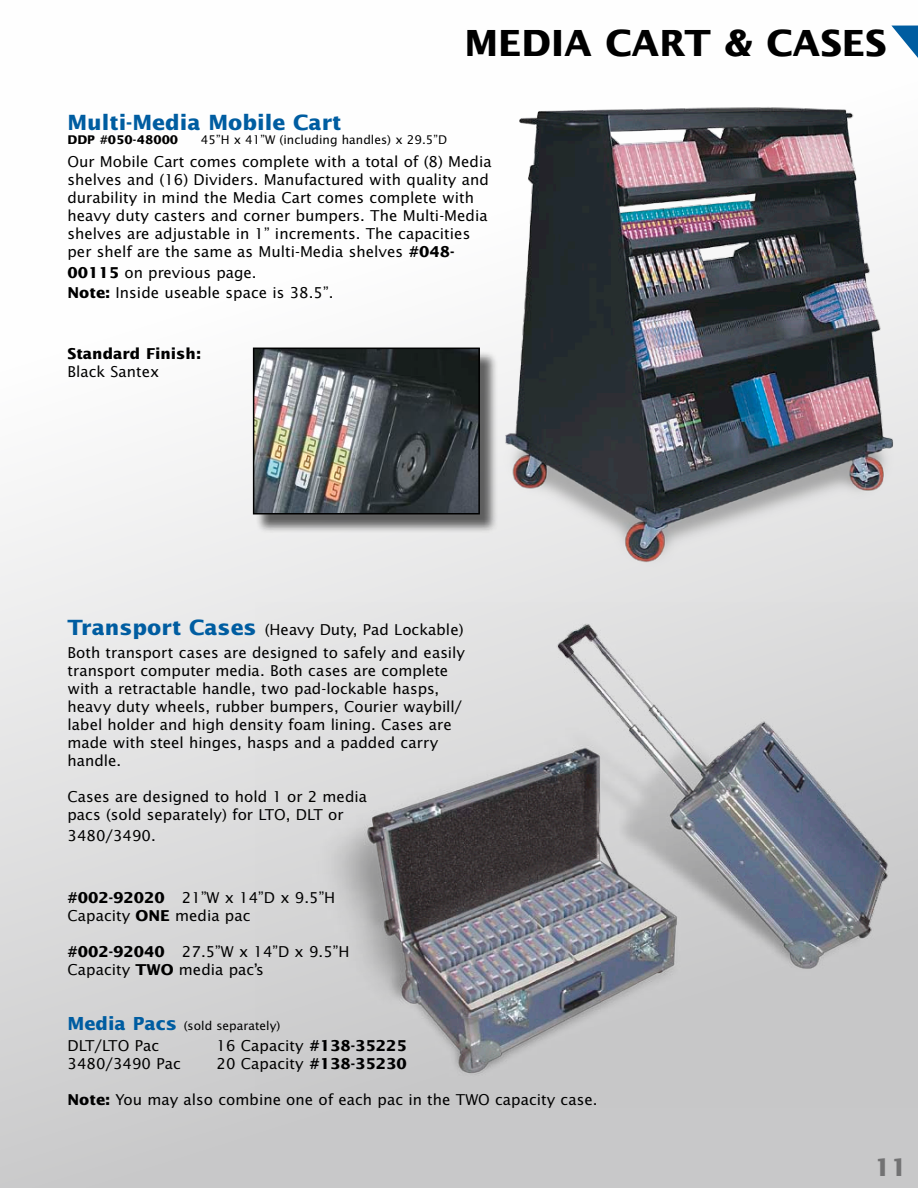
<style>
.page{position:relative;width:918px;height:1188px;background:#fff}
.page>*{position:absolute;margin:0;border:0;box-sizing:border-box;transform-origin:0 0}
.t1{font:700 36px "Lucida Sans";color:#000}
.t2{font:700 24px "Lucida Sans";color:#727273}
.t3{font:700 21px "Lucida Sans";color:#005da1}
.t4{font:15px/18px "Lucida Sans";color:#000}
.t5{font:700 15px "Lucida Sans";color:#000}
.t6{font:12px "Lucida Sans";color:#000}
.t7{font:700 12px "Lucida Sans";color:#000}
.s1{font-weight:700}
.s2{font-weight:700;font-size:21px;color:#005da1}
.s3{font-weight:700;font-size:18px;color:#005da1}
</style>
<div class="page">
<div style="left:0;top:0;width:918px;height:1188px;background:linear-gradient(to bottom,#fff,#cbcbcc)"></div>
<svg style="left:891px;top:26px;width:27px;height:50px"></svg>
<img style="left:476px;top:78px;width:442px;height:502px">
<img style="left:256px;top:603px;width:662px;height:504px">
<div style="left:255px;top:350px;width:244px;height:183px;background:#000;opacity:.6"></div>
<img style="left:256px;top:351px;width:221px;height:160px">
<div style="left:253px;top:348px;width:227px;height:166px;border:2px solid #000"></div>
<h1 class="t1" style="left:464px;top:21px;width:423px">MEDIA CART &amp; CASES</h1>
<h3 class="t3" style="left:68px;top:110px;width:275px">Multi-Media Mobile Cart</h3>
<p class="t7" style="left:68px;top:133px;width:112px">DDP #050-48000</p>
<p class="t6" style="left:201px;top:133px;width:248px">45”H x 41”W (including handles) x 29.5”D</p>
<p class="t4" style="left:68px;top:152px;width:426px">Our Mobile Cart comes complete with a total of (8) Media shelves and (16) Dividers. Manufactured with quality and durability in mind the Media Cart comes complete with heavy duty casters and corner bumpers. The Multi-Media shelves are adjustable in 1” increments. The capacities per shelf are the same as Multi-Media shelves <span class="s1">#048-</span></p>
<p class="t4" style="left:68px;top:263px;width:267px;line-height:19.5px"><span class="s1">00115</span> on previous page.<br><span class="s1">Note:</span> Inside useable space is 38.5”.</p>
<p class="t5" style="left:68px;top:345px;width:135px">Standard Finish:</p>
<p class="t4" style="left:68px;top:363px;width:93px">Black Santex</p>
<p class="t4" style="left:68px;top:618px;width:399px;line-height:22.5px"><span class="s2">Transport Cases</span> (Heavy Duty, Pad Lockable)<br>Both transport cases are designed to safely and easily</p>
<p class="t4" style="left:68px;top:661px;width:396px">transport computer media. Both cases are complete with a retractable handle, two pad-lockable hasps, heavy duty wheels, rubber bumpers, Courier waybill/ label holder and high density foam lining. Cases are made with steel hinges, hasps and a padded carry handle.</p>
<p class="t4" style="left:68px;top:787px;width:301px">Cases are designed to hold 1 or 2 media pacs (sold separately) for LTO, DLT or</p>
<p class="t4" style="left:68px;top:827px;width:90px">3480/3490.</p>
<p class="t4" style="left:68px;top:888px;width:269px"><span class="s1">#002-92020</span> 21”W x 14”D x 9.5”H<br>Capacity <span class="s1">ONE</span> media pac</p>
<p class="t4" style="left:68px;top:942px;width:284px"><span class="s1">#002-92040</span> 27.5”W x 14”D x 9.5”H<br>Capacity <span class="s1">TWO</span> media pac’s</p>
<p class="t6" style="left:68px;top:1019px;width:215px"><span class="s3">Media Pacs</span> (sold separately)</p>
<p class="t4" style="left:68px;top:1037px;width:93px">DLT/LTO Pac</p>
<p class="t4" style="left:217px;top:1037px;width:192px">16 Capacity <span class="s1">#138-35225</span></p>
<p class="t4" style="left:68px;top:1055px;width:115px">3480/3490 Pac</p>
<p class="t4" style="left:217px;top:1055px;width:192px">20 Capacity <span class="s1">#138-35230</span></p>
<p class="t4" style="left:68px;top:1091px;width:532px"><span class="s1">Note:</span> You may also combine one of each pac in the TWO capacity case.</p>
<h2 class="t2" style="left:874px;top:1153px;width:34px">11</h2>
</div>
